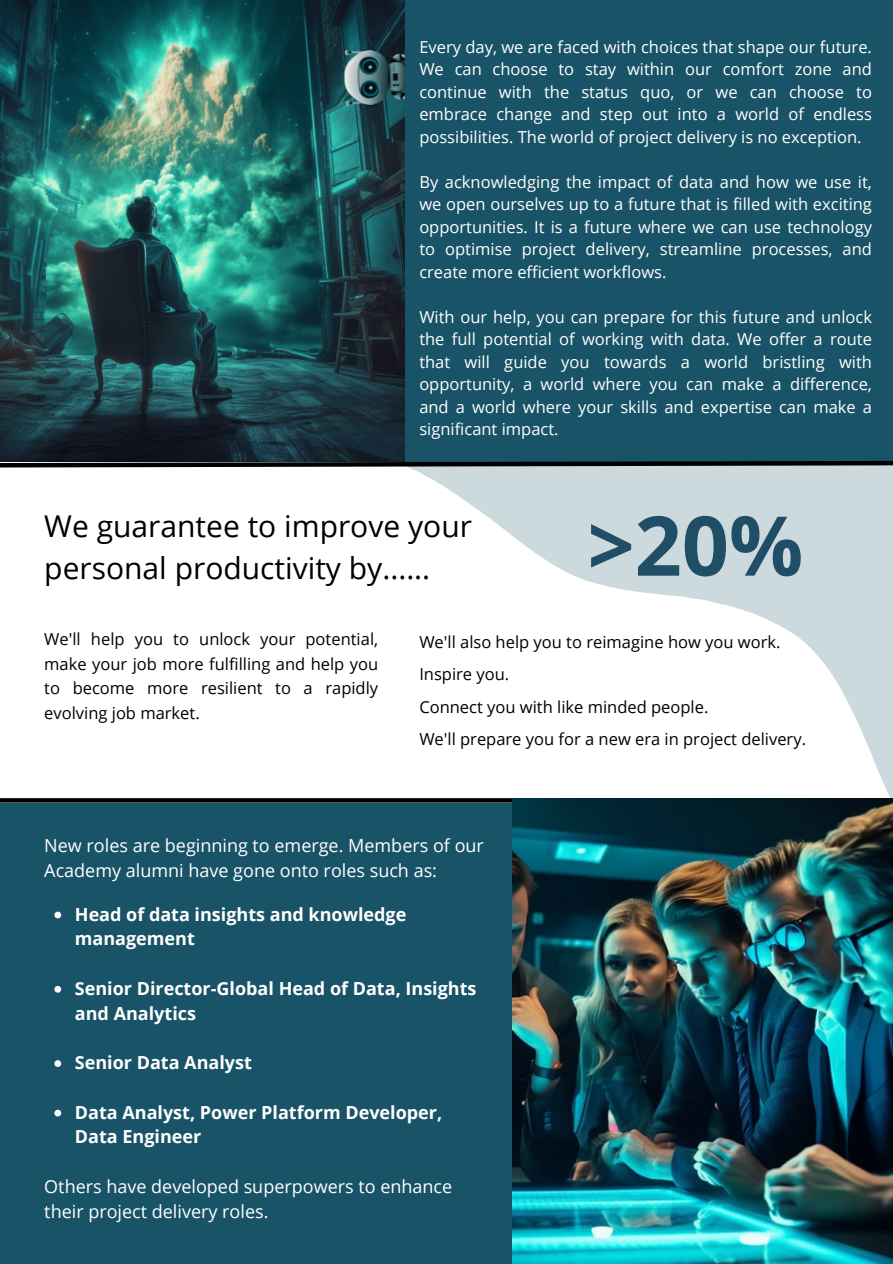
<style>
.page{position:relative;width:893px;height:1264px;background:#fff}
.page>*{position:absolute;margin:0;border:0;box-sizing:border-box;transform-origin:0 0}
.t1{font:700 82.5px "Open Sans";color:#1f4e66}
.t2{font:30px/41.7px "Open Sans";color:#000}
.t3{font:700 18px/24.8px "Open Sans";color:#fff}
.t4{font:18px/24.8px "Open Sans";color:#fff}
.t5{font:16.5px/22.5px "Open Sans";color:#fff;text-align:justify}
.t6{font:16.5px/24.8px "Open Sans";color:#000;text-align:justify}
</style>
<div class="page">
<img style="left:0;top:0;width:404px;height:458px">
<svg style="left:290px;top:356px;width:602px;height:442px"></svg>
<div style="left:0;top:802px;width:892px;height:461px;background:#195367"></div>
<img style="left:338px;top:36px;width:67px;height:82px">
<div style="left:405px;top:0;width:487px;height:463px;background:#195367"></div>
<svg style="left:0;top:458px;width:892px;height:12px"></svg>
<svg style="left:0;top:798px;width:512px;height:4px;background:#090909"></svg>
<img style="left:512px;top:798px;width:380px;height:464px">
<svg style="left:54px;top:911px;width:7px;height:7px"></svg>
<svg style="left:54px;top:985px;width:7px;height:7px"></svg>
<svg style="left:54px;top:1060px;width:7px;height:6px"></svg>
<svg style="left:54px;top:1109px;width:7px;height:7px"></svg>
<p class="t5" style="left:419px;top:35px;width:454px">Every day, we are faced with choices that shape our future.<br>We can choose to stay within our comfort zone and continue with the status quo, or we can choose to embrace change and step out into a world of endless possibilities. The world of project delivery is no exception.</p>
<p class="t5" style="left:419px;top:170px;width:454px">By acknowledging the impact of data and how we use it, we open ourselves up to a future that is filled with exciting opportunities. It is a future where we can use technology to optimise project delivery, streamline processes, and create more efficient workflows.</p>
<p class="t5" style="left:419px;top:305px;width:454px">With our help, you can prepare for this future and unlock the full potential of working with data. We offer a route that will guide you towards a world bristling with opportunity, a world where you can make a difference, and a world where your skills and expertise can make a significant impact.</p>
<p class="t2" style="left:44px;top:505px;width:429px">We guarantee to improve your personal productivity by......</p>
<p class="t1" style="left:587px;top:487px;width:217px">&gt;20%</p>
<p class="t6" style="left:44px;top:626px;width:335px">We'll help you to unlock your potential, make your job more fulfilling and help you to become more resilient to a rapidly evolving job market.</p>
<p class="t6" style="left:419px;top:628px;width:362px">We'll also help you to reimagine how you work.</p>
<p class="t6" style="left:419px;top:661px;width:91px">Inspire you.</p>
<p class="t6" style="left:419px;top:693px;width:290px">Connect you with like minded people.</p>
<p class="t6" style="left:419px;top:726px;width:388px">We'll prepare you for a new era in project delivery.</p>
<p class="t4" style="left:44px;top:832px;width:441px">New roles are beginning to emerge. Members of our<br>Academy alumni have gone onto roles such as:</p>
<p class="t3" style="left:75px;top:901px;width:333px">Head of data insights and knowledge management</p>
<p class="t3" style="left:75px;top:975px;width:403px">Senior Director-Global Head of Data, Insights and Analytics</p>
<p class="t3" style="left:75px;top:1049px;width:178px">Senior Data Analyst</p>
<p class="t3" style="left:75px;top:1099px;width:369px">Data Analyst, Power Platform Developer,<br>Data Engineer</p>
<p class="t4" style="left:44px;top:1173px;width:409px">Others have developed superpowers to enhance their project delivery roles.</p>
</div>
